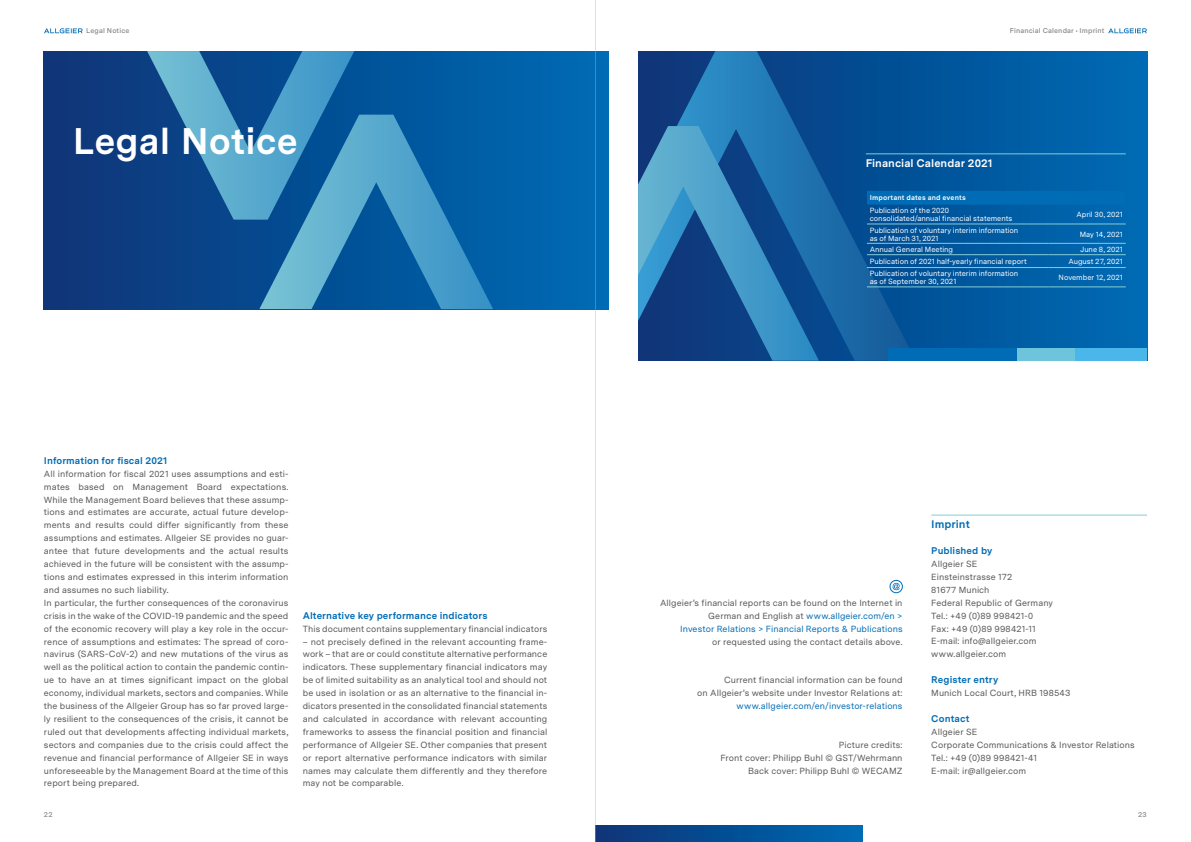
<style>
.page{position:relative;width:1191px;height:842px;background:#fff}
.page>*{position:absolute;margin:0;border:0;box-sizing:border-box;transform-origin:0 0}
.t1{font:700 37px "Messina Sans";color:#fff}
.t2{font:700 11px "Messina Sans";color:#fff}
.t3{font:700 11px "Messina Sans";color:#006cb5}
.t4{font:700 9.7px "Messina Sans";letter-spacing:.005em;color:#006cb5}
.t5{font:8.9px/12.9px "Messina Sans";letter-spacing:.01em;color:#575756}
.t6{font:8.9px "Messina Sans";letter-spacing:.01em;color:#006cb5}
.t7{font:7.5px/8px "Messina Sans";letter-spacing:-.005em;color:#fff}
.t8{font:600 7px "Messina Sans";letter-spacing:.02em;color:#878787}
.t9{font:700 7px "Messina Sans";letter-spacing:.02em;color:#fff}
.s1{color:#006cb5}
</style>
<div class="page">
<div style="left:595px;top:825px;width:267px;height:17px;background:linear-gradient(to right,#0e3477,#006bb4)"></div>
<hr style="left:931px;top:515px;width:216px;height:1px;background:#84ccd5">
<div style="left:890px;top:580px;width:12px;height:13px;border:1px solid #006cb5;border-radius:50%"></div>
<svg style="left:892px;top:583px;width:7px;height:7px"></svg>
<svg style="left:915px;top:51px;width:232px;height:297px;background:#005ea5"></svg>
<svg style="left:638px;top:51px;width:277px;height:310px;background:#0d5698"></svg>
<svg style="left:638px;top:126px;width:181px;height:235px;background:#266ca6"></svg>
<div style="left:888px;top:348px;width:129px;height:13px;background:#006cb5"></div>
<div style="left:1017px;top:348px;width:58px;height:13px;background:#6ec4da"></div>
<div style="left:1075px;top:348px;width:72px;height:13px;background:#4bb6e9"></div>
<hr style="left:866px;top:154px;width:259px;height:1px;background:#84ccd5">
<div style="left:867px;top:191px;width:258px;height:14px;background:#006cb5"></div>
<hr style="left:867px;top:224px;width:181px;height:1px;background:#84ccd5">
<hr style="left:1048px;top:224px;width:77px;height:1px;background:#84ccd5">
<hr style="left:867px;top:243px;width:181px;height:1px;background:#84ccd5">
<hr style="left:1048px;top:243px;width:77px;height:1px;background:#84ccd5">
<hr style="left:867px;top:254px;width:181px;height:1px;background:#84ccd5">
<hr style="left:1048px;top:254px;width:77px;height:1px;background:#84ccd5">
<hr style="left:867px;top:267px;width:181px;height:1px;background:#84ccd5">
<hr style="left:1048px;top:267px;width:77px;height:1px;background:#84ccd5">
<hr style="left:867px;top:286px;width:181px;height:1px;background:#84ccd5">
<hr style="left:1048px;top:286px;width:77px;height:1px;background:#84ccd5">
<svg style="left:44px;top:51px;width:564px;height:258px;background:#064f95"></svg>
<svg style="left:147px;top:51px;width:207px;height:169px;background:#2e73a8"></svg>
<svg style="left:259px;top:115px;width:234px;height:194px;background:#297cb3"></svg>
<svg style="left:1108px;top:28px;width:38px;height:5px"></svg>
<svg style="left:44px;top:28px;width:39px;height:5px"></svg>
<hr style="left:595px;top:0;width:1px;height:842px;background:#b3b2b2">
<p class="t8" style="left:86px;top:26px;width:45px">Legal Notice</p>
<p class="t8" style="left:1010px;top:26px;width:96px">Financial Calendar • Imprint</p>
<h1 class="t1" style="left:73px;top:114px;width:227px">Legal Notice</h1>
<p class="t2" style="left:866px;top:155px;width:128px">Financial Calendar 2021</p>
<p class="t9" style="left:869px;top:193px;width:97px">Important dates and events</p>
<p class="t7" style="left:869px;top:206px;width:144px">Publication of the 2020 consolidated/annual financial statements</p>
<p class="t7" style="left:1076px;top:210px;width:48px">April 30, 2021</p>
<p class="t7" style="left:869px;top:226px;width:150px">Publication of voluntary interim information as of March 31, 2021</p>
<p class="t7" style="left:1079px;top:230px;width:45px">May 14, 2021</p>
<p class="t7" style="left:869px;top:245px;width:85px">Annual General Meeting</p>
<p class="t7" style="left:1080px;top:245px;width:44px">June 8, 2021</p>
<p class="t7" style="left:869px;top:257px;width:159px">Publication of 2021 half-yearly financial report</p>
<p class="t7" style="left:1068px;top:257px;width:56px">August 27, 2021</p>
<p class="t7" style="left:869px;top:269px;width:150px">Publication of voluntary interim information as of September 30, 2021</p>
<p class="t7" style="left:1058px;top:273px;width:66px">November 12, 2021</p>
<p class="t4" style="left:44px;top:453px;width:125px">Information for fiscal 2021</p>
<p class="t5" style="left:44px;top:467px;width:246px">All information for fiscal 2021 uses assumptions and esti&shy;mates based on Management Board expectations.<br>While the Management Board believes that these assump&shy;tions and estimates are accurate, actual future develop&shy;ments and results could differ significantly from these assumptions and estimates. Allgeier SE provides no guar&shy;antee that future developments and the actual results achieved in the future will be consistent with the assump&shy;tions and estimates expressed in this interim information and assumes no such liability.<br>In particular, the further consequences of the coronavirus crisis in the wake of the COVID-19 pandemic and the speed of the economic recovery will play a key role in the occur&shy;rence of assumptions and estimates: The spread of coro&shy;navirus (SARS-CoV-2) and new mutations of the virus as well as the political action to contain the pandemic contin&shy;ue to have an at times significant impact on the global economy, individual markets, sectors and companies. While the business of the Allgeier Group has so far proved large&shy;ly resilient to the consequences of the crisis, it cannot be ruled out that developments affecting individual markets, sectors and companies due to the crisis could affect the revenue and financial performance of Allgeier SE in ways unforeseeable by the Management Board at the time of this report being prepared.</p>
<p class="t8" style="left:44px;top:809px;width:10px">22</p>
<p class="t8" style="left:1138px;top:809px;width:10px">23</p>
<p class="t3" style="left:931px;top:516px;width:40px">Imprint</p>
<p class="t4" style="left:931px;top:543px;width:63px">Published by</p>
<p class="t5" style="left:931px;top:557px;width:123px">Allgeier SE<br>Einsteinstrasse 172<br>81677 Munich<br>Federal Republic of Germany<br>Tel.: +49 (0)89 998421-0<br>Fax: +49 (0)89 998421-11<br>E-mail: info@allgeier.com www.allgeier.com</p>
<p class="t4" style="left:931px;top:672px;width:69px">Register entry</p>
<p class="t5" style="left:931px;top:686px;width:141px">Munich Local Court, HRB 198543</p>
<p class="t4" style="left:931px;top:711px;width:40px">Contact</p>
<p class="t5" style="left:931px;top:725px;width:205px">Allgeier SE<br>Corporate Communications &amp; Investor Relations<br>Tel.: +49 (0)89 998421-41<br>E-mail: ir@allgeier.com</p>
<p class="t5" style="left:660px;top:596px;width:244px;text-align:right">Allgeier’s financial reports can be found on the Internet in<br>German and English at <span class="s1">www.allgeier.com/en &gt;<br>Investor Relations &gt; Financial Reports &amp; Publications</span></p>
<p class="t5" style="left:712px;top:635px;width:192px">or requested using the contact details above.</p>
<p class="t5" style="left:697px;top:673px;width:207px;text-align:right">Current financial information can be found<br>on Allgeier’s website under Investor Relations at:</p>
<p class="t6" style="left:736px;top:699px;width:167px">www.allgeier.com/en/investor-relations</p>
<p class="t5" style="left:720px;top:738px;width:184px;text-align:right">Picture credits:<br>Front cover: Philipp Buhl © GST/Wehrmann<br>Back cover: Philipp Buhl © WECAMZ</p>
<p class="t4" style="left:303px;top:608px;width:186px">Alternative key performance indicators</p>
<p class="t5" style="left:303px;top:622px;width:246px">This document contains supplementary financial indicators</p>
<p class="t5" style="left:303px;top:635px;width:246px;text-align:justify">– not precisely defined in the relevant accounting frame&shy;work – that are or could constitute alternative performance indicators. These supplementary financial indicators may be of limited suitability as an analytical tool and should not be used in isolation or as an alternative to the financial in&shy;dicators presented in the consolidated financial statements and calculated in accordance with relevant accounting frameworks to assess the financial position and financial performance of Allgeier SE. Other companies that present or report alternative performance indicators with similar names may calculate them differently and they therefore may not be comparable.</p>
</div>
